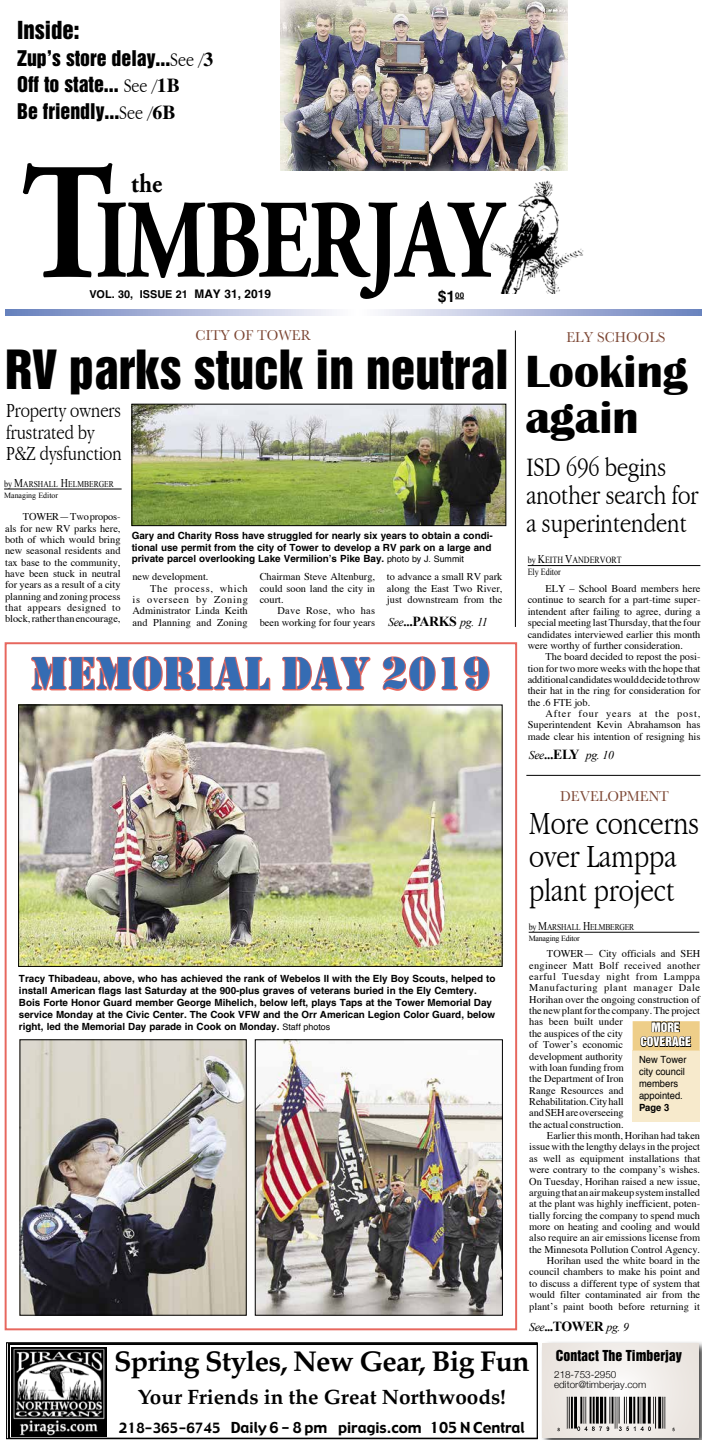
<style>
.page{position:relative;width:706px;height:1440px;background:#fff}
.page>*{position:absolute;margin:0;border:0;box-sizing:border-box;transform-origin:0 0}
.t1{font:700 166px "Adobe Garamond";color:#000;scale:.85 1}
.t2{font:700 111.7px "Adobe Garamond";letter-spacing:-.03em;color:#000;scale:.8 1}
.t3{font:49.4px "Helvetica Inserat";color:#000}
.t4{font:47.4px "Stencil";color:#356cb3}
.t5{font:700 46.4px/45.5px "Britannic";color:#000}
.t6{font:300 condensed 33.6px/33.6px "Garamond";color:#000}
.t7{font:700 28.6px "Palatino";letter-spacing:-.025em;color:#000}
.t8{font:300 condensed 27.7px/27.7px "Garamond";color:#000}
.t9{font:700 26.7px "Adobe Garamond";color:#000;scale:.9 1}
.t10{font:22.7px "Helvetica Inserat";color:#000}
.t11{font:300 condensed 20.8px/21.7px "Garamond";color:#000}
.t12{font:700 20.7px "Palatino";color:#000}
.t13{font:19.8px/26.7px "Helvetica Inserat";color:#000}
.t14{font:700 15.8px "Helvetica LT Std";color:#000}
.t15{font:14.8px "Gadget";color:#000}
.t16{font:14.8px "Baskerville";color:#7c4633;scale:.95 1}
.t17{font:13.8px "Helvetica Inserat";color:#000}
.t18{font:italic 11.9px "Times New Roman";letter-spacing:-.025em;color:#000}
.t19{font:11.9px/14.8px "Helvetica Inserat";color:#fff;text-align:center}
.t20{font:700 10.9px "Helvetica LT Std";color:#000}
.t21{font:10.4px/11.4px "Times";color:#000;text-align:justify}
.t22{font:10.4px "Times";letter-spacing:.07em;color:#000}
.t23{font:10.4px "Times";letter-spacing:.065em;color:#000}
.t24{font:700 9.9px/11.9px "Helvetica LT Std";color:#000}
.t25{font:9.9px/11.9px "Helvetica";color:#000;scale:.95 1}
.t26{font:300 9.9px/9.9px "Helvetica Neue";color:#000}
.t27{font:700 9.9px "Helvetica";color:#000;scale:.95 1}
.t28{font:9.4px/11.3px "Times New Roman";color:#000;scale:.85 1}
.t29{font:8.9px "Times New Roman";letter-spacing:-.01em;color:#000;scale:.85 1}
.t30{font:7.9px "Times New Roman";letter-spacing:-.01em;color:#000}
.s1{font-family:"Garamond";font-weight:300;font-stretch:condensed}
.s2{font-family:"Times LT Std";font-weight:700}
.s3{font-size:11.9px}
.s4{font-size:9.4px}
.s5{font-family:"Helvetica";font-weight:400;font-size:8.9px}
.s6{font-weight:700;font-style:normal;font-size:12.8px}
.s7{font-weight:700;font-style:normal;font-size:13.8px}
.s8{font-size:13.8px}
</style>
<div class="page">
<img style="left:490px;top:180px;width:94px;height:113px">
<div style="left:540px;top:1341px;width:161px;height:99px;background:#000;opacity:.75"></div>
<svg style="left:543px;top:1343px;width:155px;height:94px"></svg>
<img style="left:556px;top:1397px;width:123px;height:35px">
<svg style="left:8px;top:1344px;width:527px;height:93px"></svg>
<img style="left:12px;top:1347px;width:95px;height:89px">
<div style="left:6px;top:1342px;width:531px;height:97px;border:1px solid #000"></div>
<svg style="left:6px;top:309px;width:695px;height:7px;background:#b2bcdc"></svg>
<hr style="left:515px;top:331px;width:1px;height:296px;background:#000">
<img style="left:280px;top:0;width:288px;height:171px">
<hr style="left:528px;top:932px;width:171px;height:1px;background:#000">
<hr style="left:527px;top:565px;width:173px;height:1px;background:#000">
<div style="left:5px;top:642px;width:512px;height:688px;border:2px solid #e7675e"></div>
<hr style="left:526px;top:775px;width:174px;height:1px;background:#000">
<img style="left:20px;top:707px;width:480px;height:258px">
<div style="left:18px;top:705px;width:484px;height:262px;border:1px solid #000"></div>
<img style="left:22px;top:1042px;width:222px;height:271px">
<img style="left:257px;top:1042px;width:243px;height:271px">
<svg style="left:31px;top:656px;width:240px;height:36px"></svg>
<svg style="left:282px;top:656px;width:89px;height:35px"></svg>
<svg style="left:382px;top:656px;width:108px;height:35px"></svg>
<img style="left:134px;top:406px;width:370px;height:118px">
<div style="left:132px;top:404px;width:374px;height:122px;border:1px solid #000"></div>
<hr style="left:4px;top:489px;width:118px;height:1px;background:#000">
<div style="left:632px;top:1021px;width:67px;height:30px;background:#eece89"></div>
<svg style="left:640px;top:1021px;width:51px;height:30px"></svg>
<div style="left:632px;top:1051px;width:67px;height:71px;background:#f7eacc"></div>
<h3 class="t10" style="left:17px;top:16px;width:64px">Inside:</h3>
<h3 class="t13" style="left:17px;top:44px;width:198px">Zup’s store delay...<span class="s1">See /</span><span class="s2">3<br></span>Off to state... <span class="s1">See /</span><span class="s2">1B<br></span>Be friendly...<span class="s1">See /</span><span class="s2">6B</span></h3>
<h1 class="t1" style="left:22px;top:134px;width:109px">T</h1>
<p class="t20" style="left:89px;top:288px;width:183px">VOL. 30, ISSUE 21 <span class="s3">MAY 31, 2019</span></p>
<h3 class="t14" style="left:437px;top:286px;width:28px">$1<sup>00</sup></h3>
<h3 class="t9" style="left:131px;top:169px;width:36px">the</h3>
<h2 class="t2" style="left:95px;top:180px;width:509px">IMBERJAY</h2>
<h3 class="t16" style="left:195px;top:325px;width:123px">CITY OF TOWER</h3>
<h3 class="t3" style="left:5px;top:340px;width:505px">RV parks stuck in neutral</h3>
<h3 class="t11" style="left:6px;top:399px;width:117px">Property owners frustrated by<br>P&amp;Z dysfunction</h3>
<p class="t29" style="left:4px;top:478px;width:131px"><span class="s4">by</span> <span class="s3">M</span>ARSHALL <span class="s3">H</span>ELMBERGER</p>
<p class="t30" style="left:4px;top:490px;width:55px">Managing Editor</p>
<p class="t21" style="left:5px;top:512px;width:117px;text-indent:18px">TOWER— Two propos&shy;als for new RV parks here, both of which would bring new seasonal residents and tax base to the community, have been stuck in neutral for years as a result of a city planning and zoning process that appears designed to block, rather than encourage,</p>
<p class="t24" style="left:132px;top:529px;width:362px">Gary and Charity Ross have struggled for nearly six years to obtain a condi&shy;tional use permit from the city of Tower to develop a RV park on a large and private parcel overlooking Lake Vermilion’s Pike Bay. <span class="s5">photo by J. Summit</span></p>
<p class="t21" style="left:132px;top:572px;width:78px">new development.</p>
<p class="t23" style="left:150px;top:582px;width:99px">The process, which</p>
<p class="t22" style="left:132px;top:593px;width:117px">is overseen by Zoning</p>
<p class="t21" style="left:132px;top:606px;width:117px">Administrator Linda Keith</p>
<p class="t21" style="left:132px;top:617px;width:117px">and Planning and Zoning</p>
<p class="t21" style="left:260px;top:572px;width:117px">Chairman Steve Altenburg, could soon land the city in court.</p>
<p class="t21" style="left:260px;top:606px;width:117px;text-align:right">Dave Rose, who has been working for four years</p>
<p class="t21" style="left:387px;top:572px;width:117px">to advance a small RV park along the East Two River, just downstream from the</p>
<p class="t18" style="left:388px;top:614px;width:101px">See<span class="s6">..</span><span class="s7">.PARKS</span> pg. 11</p>
<h3 class="t4" style="left:30px;top:646px;width:461px">MEMORIAL DAY 2019</h3>
<p class="t24" style="left:19px;top:973px;width:478px">Tracy Thibadeau, above, who has achieved the rank of Webelos II with the Ely Boy Scouts, helped to install American flags last Saturday at the 900-plus graves of veterans buried in the Ely Cemtery.<br>Bois Forte Honor Guard member George Mihelich, below left, plays Taps at the Tower Memorial Day service Monday at the Civic Center. The Cook VFW and the Orr American Legion Color Guard, below right, led the Memorial Day parade in Cook on Monday. <span class="s5">Staff photos</span></p>
<h3 class="t16" style="left:566px;top:327px;width:106px">ELY SCHOOLS</h3>
<h3 class="t5" style="left:525px;top:349px;width:164px">Looking again</h3>
<h3 class="t8" style="left:526px;top:454px;width:174px">ISD 696 begins another search for a superintendent</h3>
<p class="t28" style="left:527px;top:554px;width:112px">by <span class="s3">K</span>EITH <span class="s3">V</span>ANDERVORT<br>Ely Editor</p>
<p class="t21" style="left:527px;top:583px;width:174px;text-indent:18px">ELY – School Board members here continue to search for a part-time super&shy;intendent after failing to agree, during a special meeting last Thursday, that the four candidates interviewed earlier this month were worthy of further consideration.</p>
<p class="t21" style="left:527px;top:652px;width:174px;text-indent:18px">The board decided to repost the posi&shy;tion for two more weeks with the hope that additional candidates would decide to throw their hat in the ring for consideration for the .6 FTE job.</p>
<p class="t21" style="left:527px;top:708px;width:174px;text-indent:18px">After four years at the post, Superintendent Kevin Abrahamson has made clear his intention of resigning his</p>
<p class="t18" style="left:528px;top:747px;width:87px">See<span class="s6">..</span><span class="s7">.ELY</span> pg. 10</p>
<h3 class="t16" style="left:560px;top:787px;width:116px">DEVELOPMENT</h3>
<h3 class="t6" style="left:529px;top:806px;width:172px">More concerns over Lamppa plant project</h3>
<p class="t29" style="left:528px;top:921px;width:126px"><span class="s4">by</span> <span class="s3">M</span>ARSHALL <span class="s3">H</span>ELMBERGER</p>
<p class="t30" style="left:528px;top:933px;width:53px">Managing Editor</p>
<p class="t21" style="left:529px;top:949px;width:172px;text-align:left;text-indent:18px">TOWER— City officials and SEH engineer Matt Bolf received another earful Tuesday night from Lamppa<br>Manufacturing plant manager Dale<br>Horihan over the ongoing construction of the new plant for the company. The project has been built under<br>the auspices of the city<br>of Tower’s economic<br>development authority<br>with loan funding from<br>the Department of Iron<br>Range Resources and<br>Rehabilitation. City hall<br>and SEH are overseeing<br>the actual construction.</p>
<p class="t21" style="left:529px;top:1131px;width:172px;text-align:right">Earlier this month, Horihan had taken issue with the lengthy delays in the project as well as equipment installations that were contrary to the company’s wishes.<br>On Tuesday, Horihan raised a new issue, arguing that an air makeup system installed at the plant was highly inefficient, poten&shy;tially forcing the company to spend much more on heating and cooling and would also require an air emissions license from the Minnesota Pollution Control Agency.<br>Horihan used the white board in the council chambers to make his point and to discuss a different type of system that would filter contaminated air from the plant’s paint booth before returning it</p>
<p class="t19" style="left:640px;top:1020px;width:52px">MORE<br>COVERAGE</p>
<p class="t25" style="left:639px;top:1054px;width:51px">New Tower city council members appointed.</p>
<p class="t27" style="left:639px;top:1099px;width:33px">Page 3</p>
<p class="t18" style="left:529px;top:1319px;width:101px">See<span class="s6">..</span><span class="s7">.TOWER</span> pg. 9</p>
<h3 class="t7" style="left:114px;top:1337px;width:417px">Spring Styles, New Gear, Big Fun</h3>
<h3 class="t12" style="left:138px;top:1379px;width:370px">Your Friends in the Great Northwoods!</h3>
<h3 class="t15" style="left:119px;top:1418px;width:407px"><span class="s8">218-365-6745</span> Daily 6 - 8 pm piragis.com 105 N Central</h3>
<h3 class="t17" style="left:556px;top:1348px;width:127px">Contact The Timberjay</h3>
<p class="t26" style="left:554px;top:1369px;width:94px">218-753-2950 editor@timberjay.com</p>
</div>
